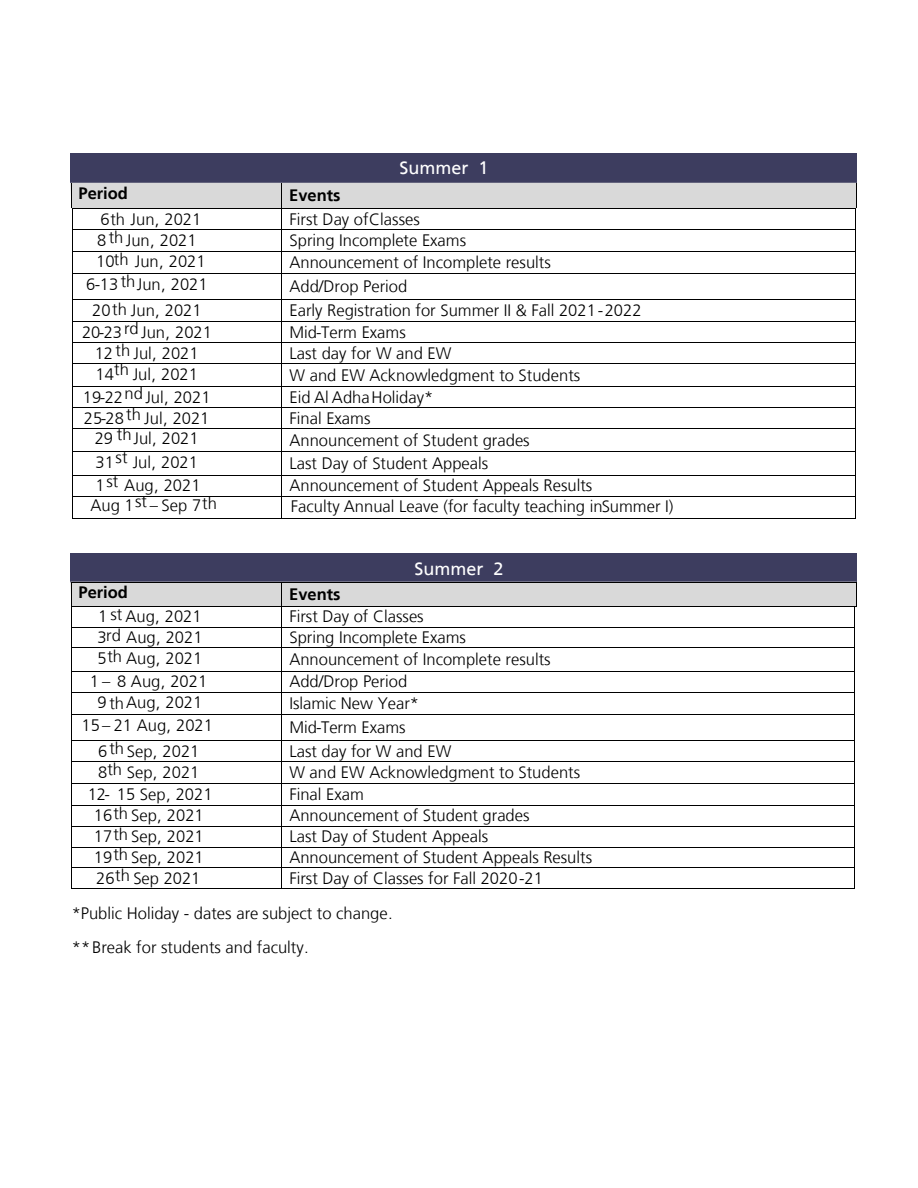
<style>
.page{position:relative;width:918px;height:1188px;background:#fff}
.page>*{position:absolute;margin:0;border:0;box-sizing:border-box;transform-origin:0 0}
.t1{font:18px "Frutiger LT Arabic 55 Roman";color:#fff}
.t2{font:300 16.5px/34.7px "Frutiger LT Arabic 45";color:#000}
.t3{font:700 16.5px "Frutiger LT Arabic 65";color:#000}
</style>
<div class="page">
<div style="left:70px;top:153px;width:787px;height:30px;background:#3d3d5f"></div>
<div style="left:70px;top:553px;width:787px;height:30px;background:#3d3d5f"></div>
<svg style="left:70px;top:582px;width:787px;height:307px"></svg>
<svg style="left:70px;top:183px;width:787px;height:336px"></svg>
<p class="t3" style="left:79px;top:180px;width:51px">Period</p>
<p class="t3" style="left:289px;top:182px;width:53px">Events</p>
<p class="t1" style="left:399px;top:154px;width:91px">Summer 1</p>
<p class="t2" style="left:100px;top:201px;width:102px">6th Jun, 2021</p>
<p class="t2" style="left:290px;top:201px;width:132px">First Day of Classes</p>
<p class="t2" style="left:97px;top:222px;width:101px">8 th Jun, 2021</p>
<p class="t2" style="left:290px;top:223px;width:178px">Spring Incomplete Exams</p>
<p class="t2" style="left:96px;top:244px;width:111px">10th Jun, 2021</p>
<p class="t2" style="left:290px;top:245px;width:263px">Announcement of Incomplete results</p>
<p class="t2" style="left:86px;top:266px;width:123px">6-13 th Jun, 2021</p>
<p class="t2" style="left:290px;top:269px;width:119px">Add/Drop Period</p>
<p class="t2" style="left:92px;top:293px;width:111px">20th Jun, 2021</p>
<p class="t2" style="left:290px;top:293px;width:354px">Early Registration for Summer II &amp; Fall 2021-2022</p>
<p class="t2" style="left:82px;top:315px;width:131px">20-23rd Jun, 2021</p>
<p class="t2" style="left:290px;top:315px;width:118px">Mid-Term Exams</p>
<p class="t2" style="left:95px;top:336px;width:105px">12 th Jul, 2021</p>
<p class="t2" style="left:290px;top:336px;width:163px">Last day for W and EW</p>
<p class="t2" style="left:96px;top:356px;width:104px">14th Jul, 2021</p>
<p class="t2" style="left:290px;top:358px;width:292px">W and EW Acknowledgment to Students</p>
<p class="t2" style="left:83px;top:379px;width:129px">19-22nd Jul, 2021</p>
<p class="t2" style="left:290px;top:379px;width:145px">Eid Al Adha Holiday*</p>
<p class="t2" style="left:84px;top:400px;width:127px">25-28th Jul, 2021</p>
<p class="t2" style="left:290px;top:400px;width:82px">Final Exams</p>
<p class="t2" style="left:95px;top:421px;width:105px">29 thJul, 2021</p>
<p class="t2" style="left:290px;top:422px;width:242px">Announcement of Student grades</p>
<p class="t2" style="left:96px;top:444px;width:104px">31st Jul, 2021</p>
<p class="t2" style="left:290px;top:446px;width:200px">Last Day of Student Appeals</p>
<p class="t2" style="left:96px;top:468px;width:107px">1st Aug, 2021</p>
<p class="t2" style="left:290px;top:468px;width:304px">Announcement of Student Appeals Results</p>
<p class="t2" style="left:90px;top:488px;width:128px">Aug 1st – Sep 7th</p>
<p class="t2" style="left:291px;top:489px;width:384px">Faculty Annual Leave (for faculty teaching inSummer I)</p>
<p class="t1" style="left:414px;top:555px;width:91px">Summer 2</p>
<p class="t3" style="left:79px;top:579px;width:51px">Period</p>
<p class="t3" style="left:289px;top:581px;width:53px">Events</p>
<p class="t2" style="left:98px;top:599px;width:105px">1 st Aug, 2021</p>
<p class="t2" style="left:289px;top:599px;width:136px">First Day of Classes</p>
<p class="t2" style="left:97px;top:620px;width:107px">3rd Aug, 2021</p>
<p class="t2" style="left:289px;top:620px;width:178px">Spring Incomplete Exams</p>
<p class="t2" style="left:97px;top:641px;width:107px">5th Aug, 2021</p>
<p class="t2" style="left:289px;top:642px;width:263px">Announcement of Incomplete results</p>
<p class="t2" style="left:90px;top:664px;width:119px">1 – 8 Aug, 2021</p>
<p class="t2" style="left:289px;top:664px;width:119px">Add/Drop Period</p>
<p class="t2" style="left:97px;top:685px;width:107px">9 thAug, 2021</p>
<p class="t2" style="left:289px;top:686px;width:131px">Islamic New Year*</p>
<p class="t2" style="left:82px;top:708px;width:133px">15 – 21 Aug, 2021</p>
<p class="t2" style="left:289px;top:710px;width:118px">Mid-Term Exams</p>
<p class="t2" style="left:98px;top:733px;width:103px">6th Sep, 2021</p>
<p class="t2" style="left:289px;top:733px;width:163px">Last day for W and EW</p>
<p class="t2" style="left:98px;top:754px;width:103px">8th Sep, 2021</p>
<p class="t2" style="left:289px;top:755px;width:292px">W and EW Acknowledgment to Students</p>
<p class="t2" style="left:88px;top:777px;width:126px">12- 15 Sep, 2021</p>
<p class="t2" style="left:289px;top:777px;width:76px">Final Exam</p>
<p class="t2" style="left:94px;top:798px;width:111px">16th Sep, 2021</p>
<p class="t2" style="left:289px;top:798px;width:242px">Announcement of Student grades</p>
<p class="t2" style="left:94px;top:819px;width:111px">17th Sep, 2021</p>
<p class="t2" style="left:289px;top:819px;width:200px">Last Day of Student Appeals</p>
<p class="t2" style="left:94px;top:840px;width:111px">19th Sep, 2021</p>
<p class="t2" style="left:289px;top:840px;width:304px">Announcement of Student Appeals Results</p>
<p class="t2" style="left:96px;top:861px;width:106px">26th Sep 2021</p>
<p class="t2" style="left:72px;top:861px;width:473px;text-indent:218px">First Day of Classes for Fall 2020-21 *Public Holiday - dates are subject to change.<br>** Break for students and faculty.</p>
</div>
